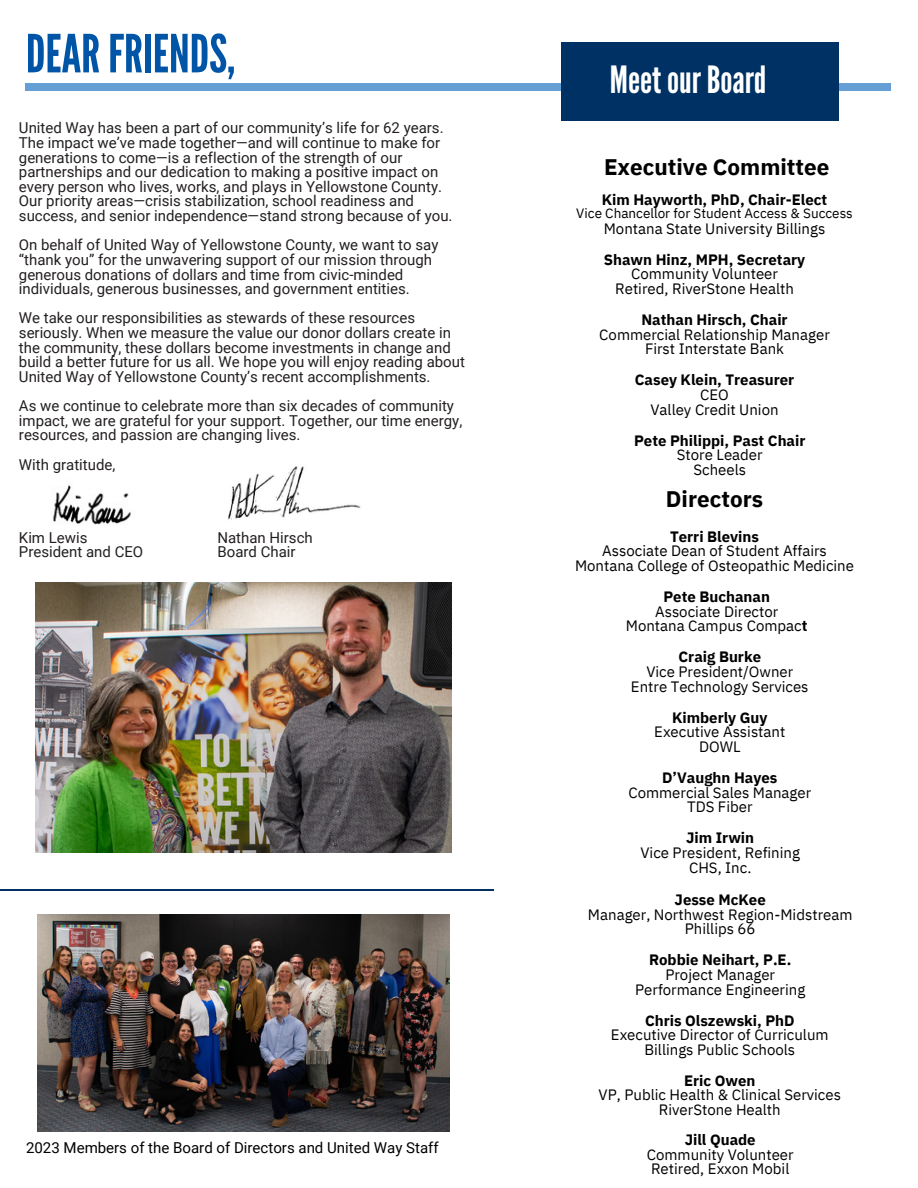
<style>
.page{position:relative;width:918px;height:1188px;background:#fff}
.page>*{position:absolute;margin:0;border:0;box-sizing:border-box;transform-origin:0 0}
.t1{font:52.5px "League Gothic";color:#0055a7}
.t2{font:37.5px "League Gothic";color:#fff}
.t3{font:700 22.5px "IBM Plex Sans";color:#000}
.t4{font:15px/14.7px "Roboto";color:#231f20}
.t5{font:15px/14.7px "IBM Plex Sans";color:#000;text-align:center}
.t6{font:700 15px/14.7px "IBM Plex Sans";color:#000;text-align:center}
.t7{font:15px "Roboto";color:#000}
.t8{font:13.5px "IBM Plex Sans";color:#000}
.s1{font-weight:700}
.s2{font-weight:400}
</style>
<div class="page">
<div style="left:26px;top:83px;width:865px;height:8px;background:#669fd6"></div>
<img style="left:35px;top:583px;width:416px;height:270px">
<hr style="left:0;top:889px;width:494px;height:2px;background:#003164">
<div style="left:561px;top:42px;width:277px;height:79px;background:#003164"></div>
<img style="left:37px;top:914px;width:412px;height:217px">
<img style="left:53px;top:485px;width:78px;height:40px">
<img style="left:228px;top:466px;width:133px;height:54px">
<p class="t1" style="left:26px;top:23px;width:211px">DEARFRIENDS,</p>
<h4 class="t4" style="left:19px;top:121px;width:435px">United Way has been a part of our community’s life for 62 years.<br>The impact we’ve made together—and will continue to make for generations to come—is a reflection of the strength of our partnerships and our dedication to making a positive impact on every person who lives, works, and plays in Yellowstone County.<br>Our priority areas—crisis stabilization, school readiness and success, and senior independence—stand strong because of you.</h4>
<h4 class="t4" style="left:19px;top:238px;width:421px">On behalf of United Way of Yellowstone County, we want to say “thank you” for the unwavering support of our mission through generous donations of dollars and time from civic-minded individuals, generous businesses, and government entities.</h4>
<h4 class="t4" style="left:19px;top:311px;width:448px">We take our responsibilities as stewards of these resources seriously. When we measure the value our donor dollars create in the community, these dollars become investments in change and build a better future for us all. We hope you will enjoy reading about United Way of Yellowstone County’s recent accomplishments.</h4>
<h4 class="t4" style="left:19px;top:399px;width:445px">As we continue to celebrate more than six decades of community impact, we are grateful for your support. Together, our time energy, resources, and passion are changing lives.</h4>
<p class="t4" style="left:19px;top:457px;width:98px">With gratitude,</p>
<p class="t4" style="left:19px;top:530px;width:70px">Kim Lewis</p>
<p class="t4" style="left:217px;top:530px;width:97px">Nathan Hirsch</p>
<p class="t4" style="left:19px;top:545px;width:126px">President and CEO</p>
<p class="t4" style="left:218px;top:545px;width:80px">Board Chair</p>
<p class="t7" style="left:26px;top:1139px;width:414px">2023 Members of the Board of Directors and United Way Staff</p>
<h3 class="t2" style="left:610px;top:58px;width:158px">MeetourBoard</h3>
<p class="t3" style="left:604px;top:152px;width:227px">Executive Committee</p>
<h4 class="t6" style="left:602px;top:193px;width:227px">Kim Hayworth, PhD, Chair-Elect</h4>
<h4 class="t8" style="left:576px;top:204px;width:278px">Vice Chancellor for Student Access &amp; Success</h4>
<h4 class="t5" style="left:604px;top:221px;width:223px">Montana State University Billings</h4>
<h4 class="t5" style="left:604px;top:252px;width:203px"><span class="s1">Shawn Hinz, MPH, Secretary<br></span>Community Volunteer<br>Retired, RiverStone Health</h4>
<p class="t5" style="left:599px;top:312px;width:232px"><span class="s1">Nathan Hirsch, Chair<br></span>Commercial Relationship Manager<br>First Interstate Bank</p>
<h4 class="t6" style="left:635px;top:373px;width:161px">Casey Klein, Treasurer<br><span class="s2">CEO<br>Valley Credit Union</span></h4>
<h4 class="t6" style="left:634px;top:433px;width:173px">Pete Philippi, Past Chair<br><span class="s2">Store Leader<br>Scheels</span></h4>
<h4 class="t3" style="left:666px;top:484px;width:99px">Directors</h4>
<h4 class="t5" style="left:575px;top:529px;width:281px"><span class="s1">Terri Blevins<br></span>Associate Dean of Student Affairs<br>Montana College of Osteopathic Medicine</h4>
<h3 class="t5" style="left:626px;top:589px;width:183px"><span class="s1">Pete Buchanan<br></span>Associate Director<br>Montana Campus Compac<span class="s1">t</span></h3>
<h4 class="t5" style="left:631px;top:649px;width:179px"><span class="s1">Craig Burke<br></span>Vice President/Owner<br>Entre Technology Services</h4>
<h4 class="t5" style="left:654px;top:710px;width:133px"><span class="s1">Kimberly Guy<br></span>Executive Assistant<br>DOWL</h4>
<h4 class="t5" style="left:628px;top:770px;width:184px"><span class="s1">D’Vaughn Hayes<br></span>Commercial Sales Manager<br>TDS Fiber</h4>
<h4 class="t5" style="left:640px;top:830px;width:161px"><span class="s1">Jim Irwin<br></span>Vice President, Refining<br>CHS, Inc.</h4>
<h4 class="t5" style="left:588px;top:892px;width:266px"><span class="s1">Jesse McKee<br></span>Manager, Northwest Region-Midstream<br>Phillips 66</h4>
<h4 class="t5" style="left:635px;top:952px;width:172px"><span class="s1">Robbie Neihart, P.E.<br></span>Project Manager<br>Performance Engineering</h4>
<h4 class="t5" style="left:611px;top:1013px;width:219px"><span class="s1">Chris Olszewski, PhD<br></span>Executive Director of Curriculum<br>Billings Public Schools</h4>
<h4 class="t5" style="left:599px;top:1073px;width:244px"><span class="s1">Eric Owen<br></span>VP, Public Health &amp; Clinical Services<br>RiverStone Health</h4>
<p class="t5" style="left:647px;top:1132px;width:148px"><span class="s1">Jill Quade<br></span>Community Volunteer<br>Retired, Exxon Mobil</p>
</div>
